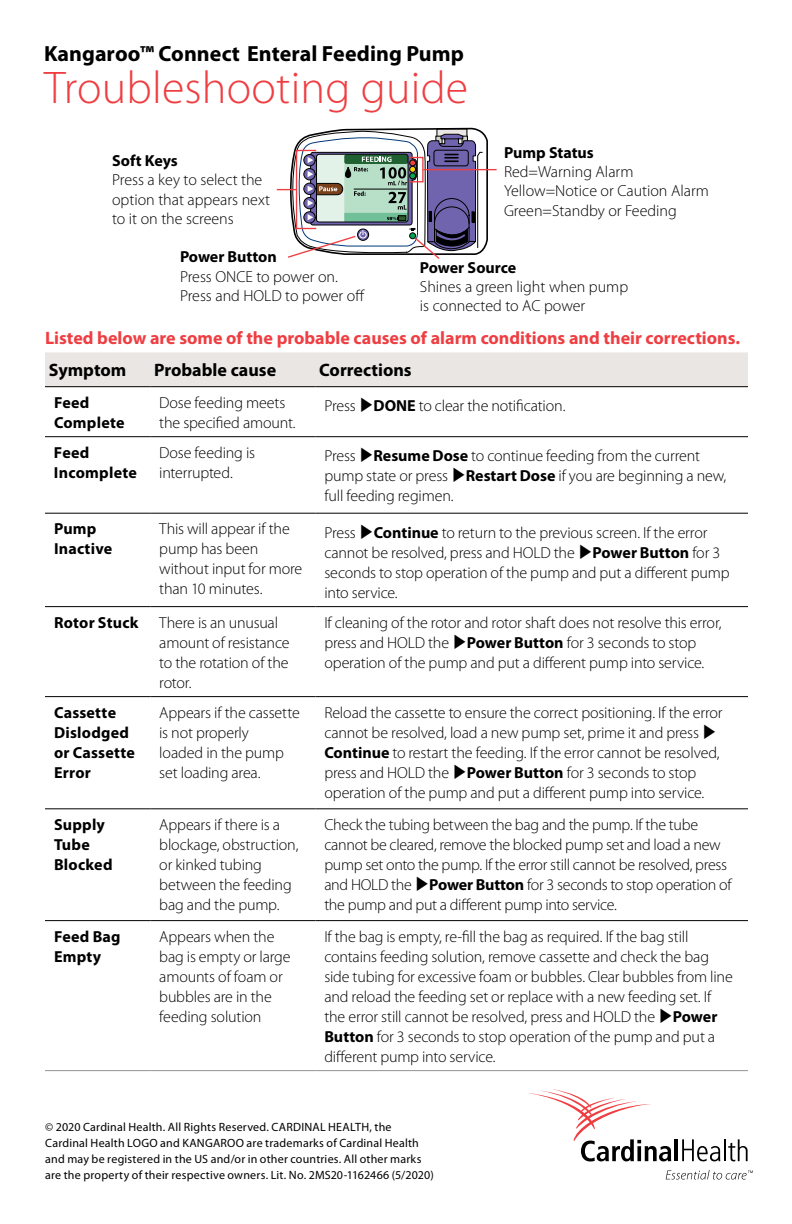
<style>
.page{position:relative;width:792px;height:1224px;background:#fff}
.page>*{position:absolute;margin:0;border:0;box-sizing:border-box;transform-origin:0 0}
.t1{font:300 46px "Myriad Pro";letter-spacing:.005em;color:#ef3e42}
.t2{font:700 22px "Myriad Pro";color:#000}
.t3{font:700 18px "Myriad Pro";color:#ef3e42}
.t4{font:700 18px "Myriad Pro";color:#000}
.t5{font:300 16px/20px "Myriad Pro";letter-spacing:-.01em;color:#000}
.t6{font:700 16px/20px "Myriad Pro";letter-spacing:.015em;color:#000}
.t7{font:700 16px "Myriad Pro";letter-spacing:-.01em;color:#000}
.t8{font:700 16px "Myriad Pro";letter-spacing:-.005em;color:#000}
.t9{font:12px/16px "Myriad Pro";letter-spacing:.015em;color:#000}
.s1{font-weight:700}
</style>
<div class="page">
<svg style="left:666px;top:1170px;width:87px;height:10px"></svg>
<hr style="left:675px;top:1139px;width:3px;height:22px;background:#000">
<hr style="left:724px;top:1139px;width:2px;height:22px;background:#000">
<svg style="left:529px;top:1089px;width:142px;height:72px"></svg>
<svg style="left:728px;top:1139px;width:20px;height:22px"></svg>
<svg style="left:682px;top:1139px;width:38px;height:22px"></svg>
<div style="left:45px;top:352px;width:703px;height:34px;background:#eae6e3"></div>
<hr style="left:45px;top:386px;width:105px;height:1px;background:#000">
<hr style="left:150px;top:386px;width:165px;height:1px;background:#000">
<hr style="left:315px;top:386px;width:433px;height:1px;background:#000">
<hr style="left:45px;top:436px;width:105px;height:1px;background:#000">
<hr style="left:150px;top:436px;width:165px;height:1px;background:#000">
<hr style="left:315px;top:436px;width:433px;height:1px;background:#000">
<hr style="left:45px;top:513px;width:105px;height:1px;background:#000">
<hr style="left:150px;top:513px;width:165px;height:1px;background:#000">
<hr style="left:315px;top:513px;width:433px;height:1px;background:#000">
<hr style="left:45px;top:606px;width:105px;height:1px;background:#000">
<hr style="left:150px;top:606px;width:165px;height:1px;background:#000">
<hr style="left:315px;top:606px;width:433px;height:1px;background:#000">
<hr style="left:45px;top:696px;width:105px;height:1px;background:#000">
<hr style="left:150px;top:696px;width:165px;height:1px;background:#000">
<hr style="left:315px;top:696px;width:433px;height:1px;background:#000">
<hr style="left:45px;top:808px;width:105px;height:1px;background:#000">
<hr style="left:150px;top:808px;width:165px;height:1px;background:#000">
<hr style="left:315px;top:808px;width:433px;height:1px;background:#000">
<hr style="left:45px;top:920px;width:105px;height:1px;background:#000">
<hr style="left:150px;top:920px;width:165px;height:1px;background:#000">
<hr style="left:315px;top:920px;width:433px;height:1px;background:#000">
<hr style="left:45px;top:1070px;width:105px;height:1px;background:#919396">
<hr style="left:150px;top:1070px;width:165px;height:1px;background:#919396">
<hr style="left:315px;top:1070px;width:433px;height:1px;background:#919396">
<hr style="left:423px;top:169px;width:74px;height:1px;background:#ef3e42">
<svg style="left:277px;top:128px;width:212px;height:131px"></svg>
<div style="left:316px;top:154px;width:92px;height:68px;border:1px solid #000;border-radius:3px"></div>
<hr style="left:354px;top:189px;width:53px;height:1px;background:#000">
<div style="left:342px;top:141px;width:34px;height:9px;background:#fff"></div>
<h2 class="t2" style="left:44px;top:41px;width:421px">Kangaroo™ Connect Enteral Feeding Pump</h2>
<h1 class="t1" style="left:44px;top:62px;width:426px">Troubleshooting guide</h1>
<p class="t8" style="left:112px;top:152px;width:67px">Soft Keys</p>
<p class="t5" style="left:112px;top:171px;width:159px;line-height:19.2px">Press a key to select the option that appears next to it on the screens</p>
<p class="t6" style="left:504px;top:143px;width:91px">Pump Status</p>
<p class="t5" style="left:504px;top:163px;width:207px;line-height:19.2px">Red=Warning Alarm<br>Yellow=Notice or Caution Alarm<br>Green=Standby or Feeding</p>
<p class="t6" style="left:180px;top:247px;width:98px">Power Button</p>
<p class="t5" style="left:180px;top:267px;width:186px;line-height:19.2px">Press ONCE to power on.<br>Press and HOLD to power off</p>
<p class="t7" style="left:420px;top:259px;width:98px">Power Source</p>
<p class="t5" style="left:420px;top:277px;width:210px;line-height:19.2px">Shines a green light when pump is connected to AC power</p>
<p class="t3" style="left:45px;top:328px;width:697px">Listed below are some of the probable causes of alarm conditions and their corrections.</p>
<p class="t4" style="left:49px;top:360px;width:79px">Symptom</p>
<p class="t4" style="left:154px;top:360px;width:124px">Probable cause</p>
<p class="t4" style="left:319px;top:360px;width:94px">Corrections</p>
<p class="t6" style="left:54px;top:393px;width:72px">Feed<br>Complete</p>
<p class="t5" style="left:159px;top:393px;width:138px">Dose feeding meets the specified amount.</p>
<p class="t5" style="left:324px;top:396px;width:243px">Press <span class="s1">DONE</span> to clear the notification.</p>
<p class="t6" style="left:54px;top:443px;width:84px">Feed<br>Incomplete</p>
<p class="t5" style="left:159px;top:443px;width:97px">Dose feeding is interrupted.</p>
<p class="t5" style="left:324px;top:446px;width:404px">Press <span class="s1">Resume Dose</span> to continue feeding from the current pump state or press <span class="s1">Restart Dose</span> if you are beginning a new, full feeding regimen.</p>
<p class="t6" style="left:54px;top:519px;width:60px">Pump<br>Inactive</p>
<p class="t5" style="left:159px;top:519px;width:145px">This will appear if the pump has been without input for more than 10 minutes.</p>
<p class="t5" style="left:324px;top:523px;width:407px">Press <span class="s1">Continue</span> to return to the previous screen. If the error cannot be resolved, press and HOLD the <span class="s1">Power Button</span> for 3 seconds to stop operation of the pump and put a different pump into service.</p>
<p class="t6" style="left:54px;top:612px;width:86px">Rotor Stuck</p>
<p class="t5" style="left:159px;top:613px;width:132px">There is an unusual amount of resistance to the rotation of the rotor.</p>
<p class="t5" style="left:324px;top:613px;width:399px">If cleaning of the rotor and rotor shaft does not resolve this error, press and HOLD the <span class="s1">Power Button</span> for 3 seconds to stop operation of the pump and put a different pump into service.</p>
<p class="t6" style="left:54px;top:702px;width:82px">Cassette<br>Dislodged or Cassette<br>Error</p>
<p class="t5" style="left:159px;top:703px;width:142px">Appears if the cassette is not properly<br>loaded in the pump set loading area.</p>
<p class="t5" style="left:324px;top:703px;width:400px">Reload the cassette to ensure the correct positioning. If the error cannot be resolved, load a new pump set, prime it and press <span class="s1">Continue</span> to restart the feeding. If the error cannot be resolved, press and HOLD the <span class="s1">Power Button</span> for 3 seconds to stop operation of the pump and put a different pump into service.</p>
<p class="t6" style="left:54px;top:815px;width:60px">Supply<br>Tube<br>Blocked</p>
<p class="t5" style="left:159px;top:815px;width:141px">Appears if there is a blockage, obstruction, or kinked tubing between the feeding bag and the pump.</p>
<p class="t5" style="left:324px;top:815px;width:409px">Check the tubing between the bag and the pump. If the tube cannot be cleared, remove the blocked pump set and load a new pump set onto the pump. If the error still cannot be resolved, press and HOLD the <span class="s1">Power Button</span> for 3 seconds to stop operation of the pump and put a different pump into service.</p>
<p class="t6" style="left:54px;top:926px;width:68px">Feed Bag<br>Empty</p>
<p class="t5" style="left:159px;top:927px;width:133px">Appears when the bag is empty or large amounts of foam or bubbles are in the feeding solution</p>
<p class="t5" style="left:324px;top:927px;width:410px">If the bag is empty, re-fill the bag as required. If the bag still contains feeding solution, remove cassette and check the bag side tubing for excessive foam or bubbles. Clear bubbles from line and reload the feeding set or replace with a new feeding set. If the error still cannot be resolved, press and HOLD the <span class="s1">Power Button</span> for 3 seconds to stop operation of the pump and put a different pump into service.</p>
<p class="t9" style="left:45px;top:1119px;width:390px">© 2020 Cardinal Health. All Rights Reserved. CARDINAL HEALTH, the Cardinal Health LOGO and KANGAROO are trademarks of Cardinal Health and may be registered in the US and/or in other countries. All other marks are the property of their respective owners. Lit. No. 2MS20-1162466 (5/2020)</p>
</div>
